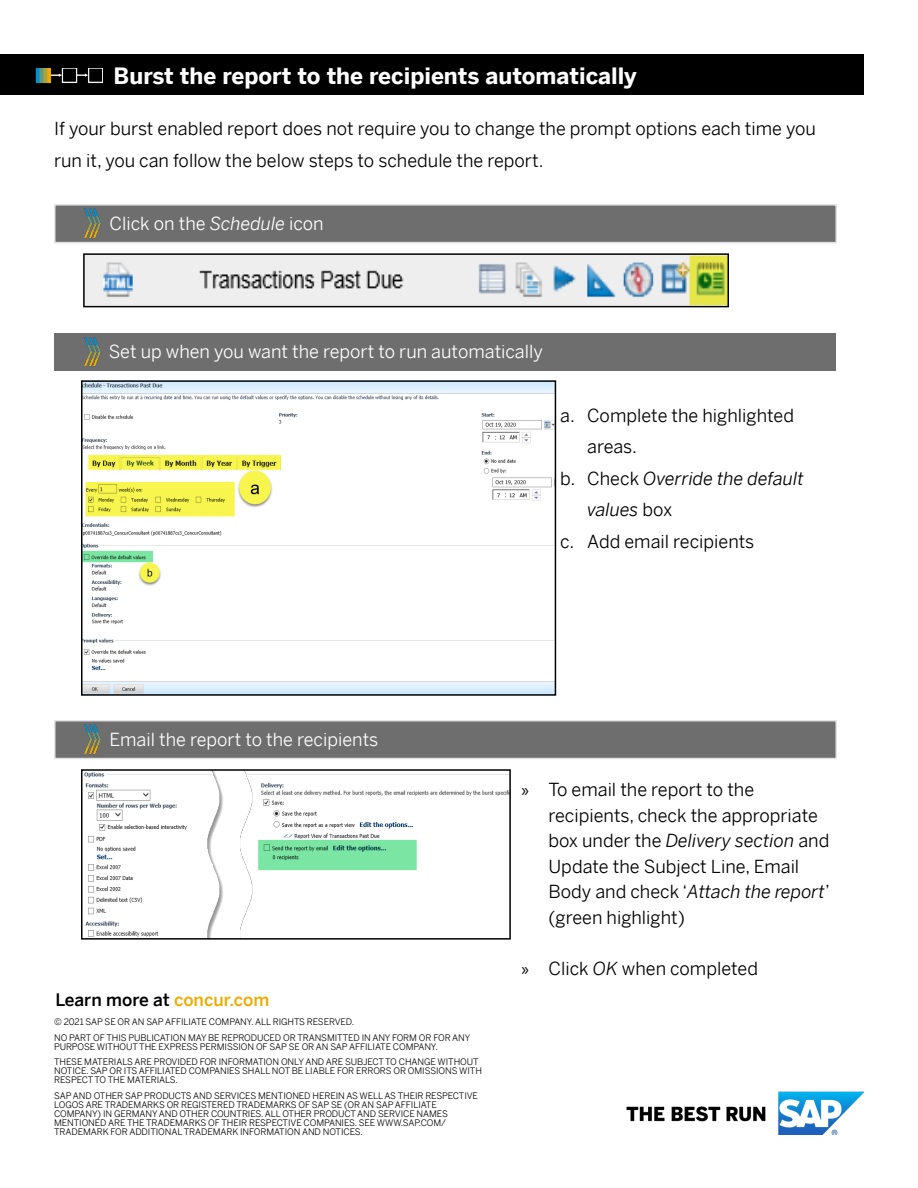
<style>
.page{position:relative;width:918px;height:1188px;background:#fff}
.page>*{position:absolute;margin:0;border:0;box-sizing:border-box;transform-origin:0 0}
._01____Headline_1{font:700 22.5px "Benton Sans";color:#fff}
.t1{font:18px/25.5px "Benton Sans";color:#000}
.t2{font:18px "Benton Sans";color:#fff}
.t3{font:italic 18px/31.5px "Benton Sans";color:#000}
._01____Headline_1-2{font:500 17.25px "Benton Sans";color:#000}
._09____100{font:9px/9px "Benton Sans";letter-spacing:-.01em;color:#000}
.s1{font-style:italic}
.s2{font-style:normal}
.s3{color:#f0ab00}
.s4{font-family:"Myriad Pro"}
</style>
<div class="page">
<img style="left:626px;top:1092px;width:238px;height:42px">
<img style="left:86px;top:256px;width:640px;height:48px">
<div style="left:83px;top:253px;width:646px;height:54px;border:2px solid #000"></div>
<img style="left:84px;top:383px;width:469px;height:310px">
<div style="left:81px;top:380px;width:475px;height:316px;border:2px solid #000"></div>
<img style="left:84px;top:772px;width:424px;height:165px">
<div style="left:81px;top:769px;width:430px;height:171px;border:2px solid #000"></div>
<div style="left:0;top:54px;width:864px;height:40px;background:#000"></div>
<img style="left:26px;top:68px;width:77px;height:27px">
<div style="left:55px;top:205px;width:781px;height:38px;background:#6e6e6e"></div>
<div style="left:54px;top:204px;width:783px;height:39px;border:2px solid #ccc"></div>
<img style="left:67px;top:204px;width:5px;height:40px">
<img style="left:72px;top:204px;width:49px;height:40px">
<div style="left:55px;top:333px;width:781px;height:38px;background:#6e6e6e"></div>
<img style="left:84px;top:337px;width:17px;height:30px">
<div style="left:55px;top:721px;width:781px;height:38px;background:#6e6e6e"></div>
<div style="left:54px;top:720px;width:783px;height:39px;border:2px solid #ccc"></div>
<img style="left:67px;top:720px;width:5px;height:39px">
<img style="left:72px;top:720px;width:49px;height:39px">
<p class="_01____Headline_1" style="left:113px;top:56px;width:525px">Burst the report to the recipients automatically</p>
<p class="t1" style="left:54px;top:111px;width:763px;line-height:31.5px">If your burst enabled report does not require you to change the prompt options each time you run it, you can follow the below steps to schedule the report.</p>
<h2 class="t2" style="left:110px;top:208px;width:216px">Click on the <span class="s1">Schedule</span> icon</h2>
<h2 class="t2" style="left:109px;top:336px;width:436px">Set up when you want the report to run automatically</h2>
<p class="t1" style="left:587px;top:397px;width:208px;line-height:31.5px;text-indent:-27px">a. Complete the highlighted areas.</p>
<p class="t3" style="left:587px;top:460px;width:218px;text-indent:-27px"><span class="s2">b. Check</span> Override the default values <span class="s2">box</span></p>
<p class="t1" style="left:560px;top:526px;width:196px">c. Add email recipients</p>
<h2 class="t2" style="left:110px;top:724px;width:270px">Email the report to the recipients</h2>
<p class="_01____Headline_1-2" style="left:55px;top:985px;width:215px">Learn more at <span class="s3">concur.com</span></p>
<p class="_09____100" style="left:54px;top:1017px;width:302px">© 2021 SAP SE OR AN SAP AFFILIATE COMPANY. ALL RIGHTS RESERVED.</p>
<p class="_09____100" style="left:54px;top:1032px;width:418px">NO PART OF THIS PUBLICATION MAY BE REPRODUCED OR TRANSMITTED IN ANY FORM OR FOR ANY<br>PURPOSE WITHOUT THE EXPRESS PERMISSION OF SAP SE OR AN SAP AFFILIATE COMPANY.</p>
<p class="_09____100" style="left:54px;top:1056px;width:429px">THESE MATERIALS ARE PROVIDED FOR INFORMATION ONLY AND ARE SUBJECT TO CHANGE WITHOUT<br>NOTICE. SAP OR ITS AFFILIATED COMPANIES SHALL NOT BE LIABLE FOR ERRORS OR OMISSIONS WITH<br>RESPECT TO THE MATERIALS.</p>
<p class="_09____100" style="left:54px;top:1090px;width:425px">SAP AND OTHER SAP PRODUCTS AND SERVICES MENTIONED HEREIN AS WELL AS THEIR RESPECTIVE LOGOS ARE TRADEMARKS OR REGISTERED TRADEMARKS OF SAP SE (OR AN SAP AFFILIATE COMPANY) IN GERMANY AND OTHER COUNTRIES. ALL OTHER PRODUCT AND SERVICE NAMES MENTIONED ARE THE TRADEMARKS OF THEIR RESPECTIVE COMPANIES. SEE WWW.SAP.COM/ TRADEMARK FOR ADDITIONAL TRADEMARK INFORMATION AND NOTICES.</p>
<p class="t1" style="left:548px;top:775px;width:283px;text-indent:-27px"><span class="s4">»</span> To email the report to the recipients, check the appropriate box under the <span class="s1">Delivery section</span> and<br>Update the Subject Line, Email<br>Body and check ‘<span class="s1">Attach the report</span>’ (green highlight)</p>
<p class="t1" style="left:521px;top:953px;width:238px"><span class="s4">»</span> Click <span class="s1">OK</span> when completed</p>
</div>
